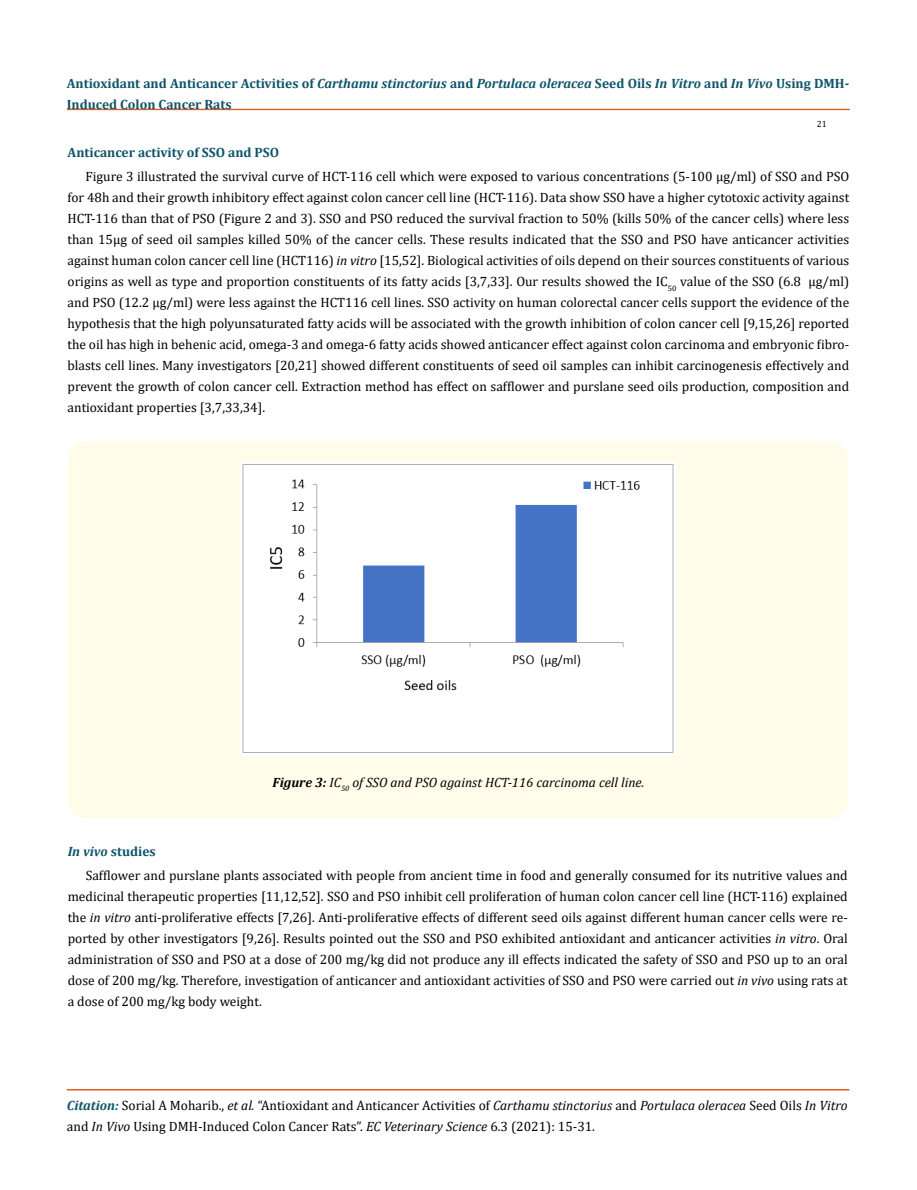
<style>
.page{position:relative;width:917px;height:1190px;background:#fff}
.page>*{position:absolute;margin:0;border:0;box-sizing:border-box;transform-origin:0 0}
.t1{font:13.5px/21px "Cambria";color:#000}
.t2{font:700 13.5px/21px "Cambria";color:#0e546a}
.t3{font:italic 13.5px "Cambria";color:#000}
.t4{font:9px "Cambria";color:#000}
.s1{font-style:italic}
.s2{font-weight:700}
.s3{font-weight:700;font-style:italic;color:#0e546a}
.s4{font-weight:700;color:#0e546a}
</style>
<div class="page">
<div style="left:67px;top:109px;width:782px;height:1px;border:1px solid #e05d1a"></div>
<div style="left:67px;top:1089px;width:782px;height:1px;border:1px solid #e05d1a"></div>
<div style="left:68px;top:441px;width:780px;height:377px;background:#fffde9;border-radius:18px"></div>
<img style="left:240px;top:461px;width:435px;height:294px">
<p class="t2" style="left:67px;top:72px;width:784px">Antioxidant and Anticancer Activities of <span class="s1">Carthamu stinctorius</span> and <span class="s1">Portulaca oleracea</span> Seed Oils <span class="s1">In Vitro</span> and <span class="s1">In Vivo</span> Using DMH-<br>Induced Colon Cancer Rats</p>
<p class="t4" style="left:816px;top:118px;width:11px">21</p>
<p class="t2" style="left:68px;top:142px;width:213px">Anticancer activity of SSO and PSO</p>
<p class="t1" style="left:68px;top:166px;width:783px;text-align:justify;text-indent:18px">Figure 3 illustrated the survival curve of HCT-116 cell which were exposed to various concentrations (5-100 μg/ml) of SSO and PSO for 48h and their growth inhibitory effect against colon cancer cell line (HCT-116). Data show SSO have a higher cytotoxic activity against HCT-116 than that of PSO (Figure 2 and 3). SSO and PSO reduced the survival fraction to 50% (kills 50% of the cancer cells) where less than 15μg of seed oil samples killed 50% of the cancer cells. These results indicated that the SSO and PSO have anticancer activities against human colon cancer cell line (HCT116) <span class="s1">in vitro</span> [15,52]. Biological activities of oils depend on their sources constituents of various origins as well as type and proportion constituents of its fatty acids [3,7,33]. Our results showed the IC<sub>50</sub> value of the SSO (6.8 μg/ml) and PSO (12.2 μg/ml) were less against the HCT116 cell lines. SSO activity on human colorectal cancer cells support the evidence of the hypothesis that the high polyunsaturated fatty acids will be associated with the growth inhibition of colon cancer cell [9,15,26] reported the oil has high in behenic acid, omega-3 and omega-6 fatty acids showed anticancer effect against colon carcinoma and embryonic fibro&shy;blasts cell lines. Many investigators [20,21] showed different constituents of seed oil samples can inhibit carcinogenesis effectively and prevent the growth of colon cancer cell. Extraction method has effect on safflower and purslane seed oils production, composition and antioxidant properties [3,7,33,34].</p>
<p class="t3" style="left:272px;top:772px;width:373px"><span class="s2">Figure 3:</span> IC<sub>50</sub> of SSO and PSO against HCT-116 carcinoma cell line.</p>
<p class="t1" style="left:86px;top:839px;width:763px;line-height:24px;text-indent:-18px"><span class="s3">In vivo</span> <span class="s4">studies<br></span>Safflower and purslane plants associated with people from ancient time in food and generally consumed for its nutritive values and</p>
<p class="t1" style="left:68px;top:885px;width:781px;text-align:justify">medicinal therapeutic properties [11,12,52]. SSO and PSO inhibit cell proliferation of human colon cancer cell line (HCT-116) explained the <span class="s1">in vitro</span> anti-proliferative effects [7,26]. Anti-proliferative effects of different seed oils against different human cancer cells were re&shy;ported by other investigators [9,26]. Results pointed out the SSO and PSO exhibited antioxidant and anticancer activities <span class="s1">in vitro</span>. Oral administration of SSO and PSO at a dose of 200 mg/kg did not produce any ill effects indicated the safety of SSO and PSO up to an oral dose of 200 mg/kg. Therefore, investigation of anticancer and antioxidant activities of SSO and PSO were carried out <span class="s1">in vivo</span> using rats at a dose of 200 mg/kg body weight.</p>
<p class="t1" style="left:67px;top:1094px;width:782px"><span class="s3">Citation:</span> Sorial A Moharib., <span class="s1">et al.</span> “Antioxidant and Anticancer Activities of <span class="s1">Carthamu stinctorius</span> and <span class="s1">Portulaca oleracea</span> Seed Oils <span class="s1">In Vitro </span>and <span class="s1">In Vivo</span> Using DMH-Induced Colon Cancer Rats”. <span class="s1">EC Veterinary Science</span> 6.3 (2021): 15-31.</p>
</div>
